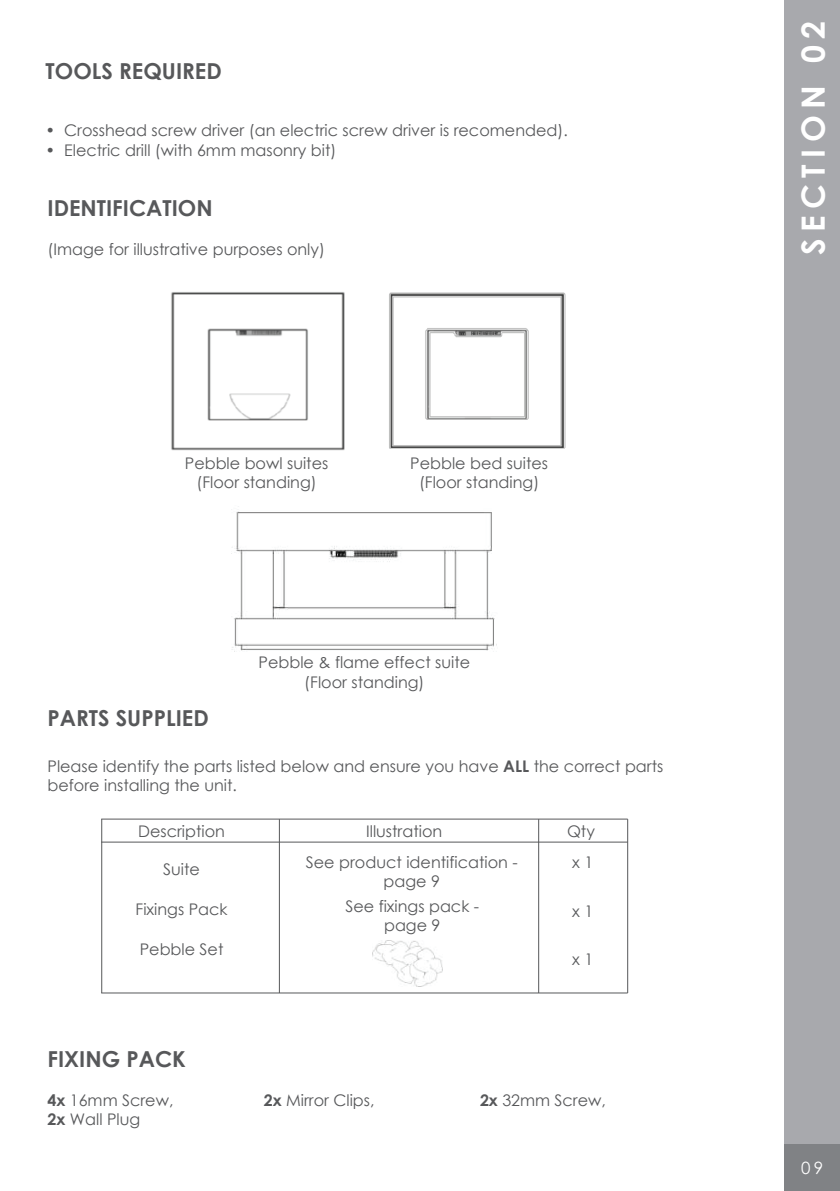
<style>
.page{position:relative;width:840px;height:1191px;background:#fff}
.page>*{position:absolute;margin:0;border:0;box-sizing:border-box;transform-origin:0 0}
.t1{font:700 32px "Century Gothic";letter-spacing:.2em;color:#fff}
.t2{font:700 22px "Century Gothic";color:#57585a}
.t3{font:17px "Century Gothic";color:#fff}
.t4{font:16px/19.2px "Century Gothic";color:#57585a;text-align:center}
.s1{font-weight:700}
</style>
<div class="page">
<div style="left:783px;top:0;width:56px;height:1189px;background:#a8a9ad"></div>
<div style="left:783px;top:1144px;width:56px;height:47px;background:#808285"></div>
<hr style="left:279px;top:819px;width:1px;height:174px;background:#57585a">
<hr style="left:101px;top:819px;width:1px;height:174px;background:#57585a">
<hr style="left:101px;top:841px;width:526px;height:1px;background:#57585a">
<hr style="left:101px;top:992px;width:526px;height:1px;background:#57585a">
<hr style="left:101px;top:818px;width:526px;height:1px;background:#57585a">
<hr style="left:538px;top:819px;width:1px;height:174px;background:#57585a">
<hr style="left:627px;top:819px;width:1px;height:174px;background:#57585a">
<img style="left:171px;top:292px;width:174px;height:159px">
<img style="left:389px;top:292px;width:177px;height:157px">
<img style="left:231px;top:506px;width:266px;height:146px">
<img style="left:372px;top:940px;width:70px;height:46px">
<h2 class="t2" style="left:46px;top:54px;width:177px">TOOLS REQUIRED</h2>
<p class="t4" style="left:46px;top:121px;width:523px">• Crosshead screw driver (an electric screw driver is recomended).</p>
<p class="t4" style="left:46px;top:140px;width:292px">• Electric drill (with 6mm masonry bit)</p>
<h2 class="t2" style="left:47px;top:192px;width:167px">IDENTIFICATION</h2>
<p class="t4" style="left:47px;top:239px;width:279px">(Image for illustrative purposes only)</p>
<p class="t4" style="left:185px;top:453px;width:145px">Pebble bowl suites (Floor standing)</p>
<p class="t4" style="left:410px;top:453px;width:139px">Pebble bed suites (Floor standing)</p>
<p class="t4" style="left:258px;top:653px;width:213px">Pebble &amp; flame effect suite (Floor standing)</p>
<h2 class="t2" style="left:47px;top:701px;width:163px">PARTS SUPPLIED</h2>
<p class="t4" style="left:47px;top:756px;width:617px;text-align:left">Please identify the parts listed below and ensure you have <span class="s1">ALL</span> the correct parts before installing the unit.</p>
<p class="t4" style="left:138px;top:821px;width:88px">Description</p>
<p class="t4" style="left:366px;top:821px;width:78px">Illustration</p>
<p class="t4" style="left:566px;top:821px;width:29px">Qty</p>
<p class="t4" style="left:163px;top:859px;width:38px">Suite</p>
<p class="t4" style="left:135px;top:900px;width:93px">Fixings Pack</p>
<p class="t4" style="left:140px;top:939px;width:85px">Pebble Set</p>
<p class="t4" style="left:306px;top:852px;width:213px">See product identification - page 9</p>
<p class="t4" style="left:345px;top:896px;width:135px">See fixings pack - page 9</p>
<p class="t4" style="left:572px;top:852px;width:23px">x 1</p>
<p class="t4" style="left:572px;top:901px;width:23px">x 1</p>
<p class="t4" style="left:572px;top:949px;width:23px">x 1</p>
<h2 class="t2" style="left:47px;top:1042px;width:140px">FIXING PACK</h2>
<p class="t4" style="left:47px;top:1090px;width:127px"><span class="s1">4x</span> 16mm Screw,</p>
<p class="t4" style="left:263px;top:1090px;width:112px"><span class="s1">2x</span> Mirror Clips,</p>
<p class="t4" style="left:479px;top:1090px;width:127px"><span class="s1">2x</span> 32mm Screw,</p>
<p class="t4" style="left:47px;top:1109px;width:94px"><span class="s1">2x</span> Wall Plug</p>
<h1 class="t1" style="left:788px;top:255px;width:235px;rotate:-90deg">SECTION 02</h1>
<p class="t3" style="left:800px;top:1156px;width:24px">09</p>
</div>
